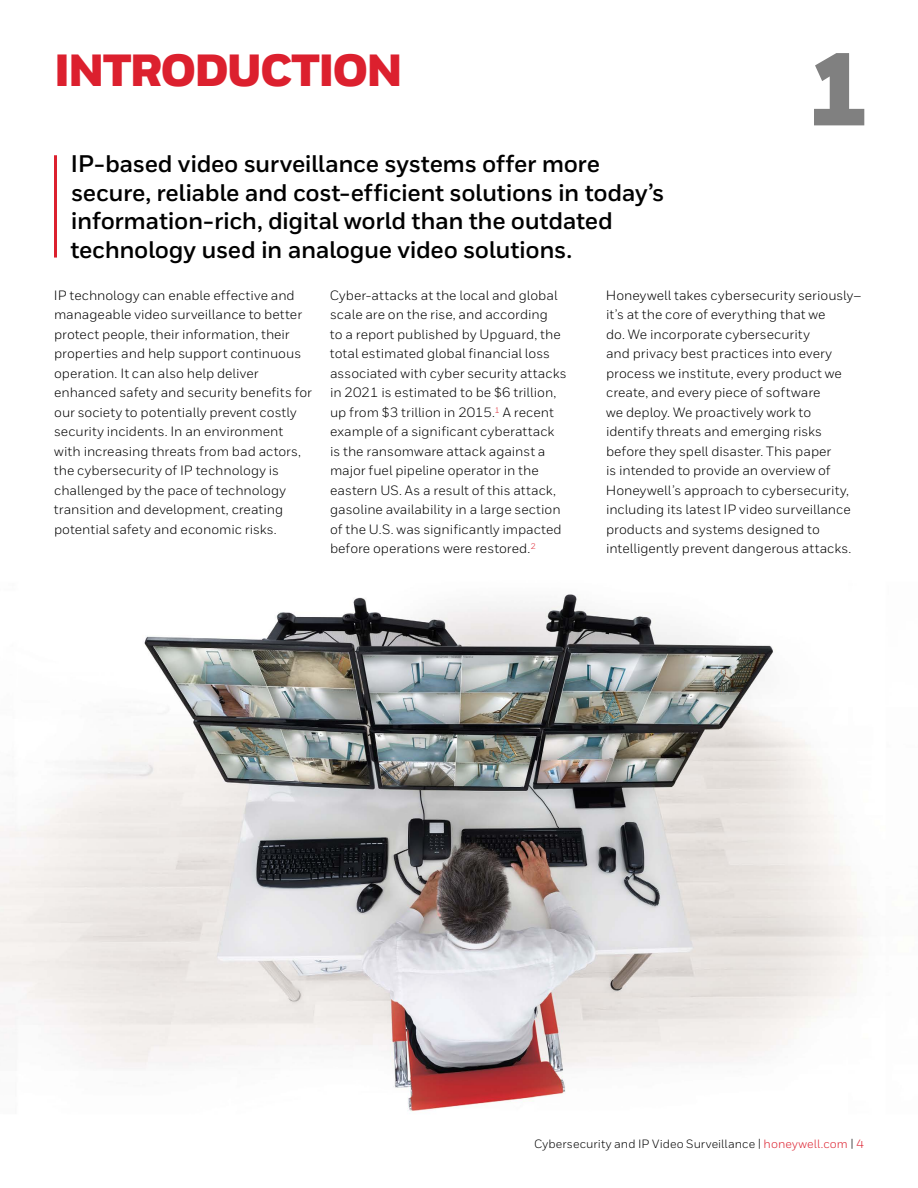
<style>
.page{position:relative;width:918px;height:1188px;background:#fff}
.page>*{position:absolute;margin:0;border:0;box-sizing:border-box;transform-origin:0 0}
.t1{font:900 102px "Honeywell Sans";color:#808080}
.t2{font:900 45px "Honeywell Sans";letter-spacing:-.05em;color:#dc202e}
.t3{font:700 24px/28.5px "Honeywell Sans";letter-spacing:-.015em;color:#000}
.t4{font:13.5px/19.5px "Honeywell Sans";color:#000}
.t5{font:12px "Honeywell Sans";letter-spacing:.005em;color:#000}
.s1{color:#dc202e}
</style>
<div class="page">
<img style="left:0;top:594px;width:868px;height:518px">
<hr style="left:54px;top:155px;width:3px;height:103px;background:#dc202e">
<h2 class="t2" style="left:54px;top:42px;width:351px">INTRODUCTION</h2>
<h1 class="t1" style="left:807px;top:27px;width:65px">1</h1>
<h3 class="t3" style="left:70px;top:150px;width:596px">IP-based video surveillance systems offer more secure, reliable and cost-efficient solutions in today’s information-rich, digital world than the outdated technology used in analogue video solutions.</h3>
<p class="t4" style="left:54px;top:286px;width:260px">IP technology can enable effective and manageable video surveillance to better protect people, their information, their properties and help support continuous operation. It can also help deliver enhanced safety and security benefits for our society to potentially prevent costly security incidents. In an environment with increasing threats from bad actors, the cybersecurity of IP technology is challenged by the pace of technology transition and development, creating potential safety and economic risks.</p>
<p class="t4" style="left:330px;top:286px;width:238px">Cyber-attacks at the local and global scale are on the rise, and according<br>to a report published by Upguard, the total estimated global financial loss associated with cyber security attacks in 2021 is estimated to be $6 trillion, up from $3 trillion in 2015.<sup>1</sup> A recent example of a significant cyberattack is the ransomware attack against a major fuel pipeline operator in the eastern US. As a result of this attack, gasoline availability in a large section of the U.S. was significantly impacted before operations were restored.<sup>2</sup></p>
<p class="t4" style="left:606px;top:286px;width:257px">Honeywell takes cybersecurity seriously– it’s at the core of everything that we<br>do. We incorporate cybersecurity<br>and privacy best practices into every process we institute, every product we create, and every piece of software<br>we deploy. We proactively work to identify threats and emerging risks before they spell disaster. This paper<br>is intended to provide an overview of Honeywell’s approach to cybersecurity, including its latest IP video surveillance products and systems designed to intelligently prevent dangerous attacks.</p>
<p class="t5" style="left:534px;top:1136px;width:331px">Cybersecurity and IP Video Surveillance | <span class="s1">honeywell.com</span> | <span class="s1">4</span></p>
</div>
